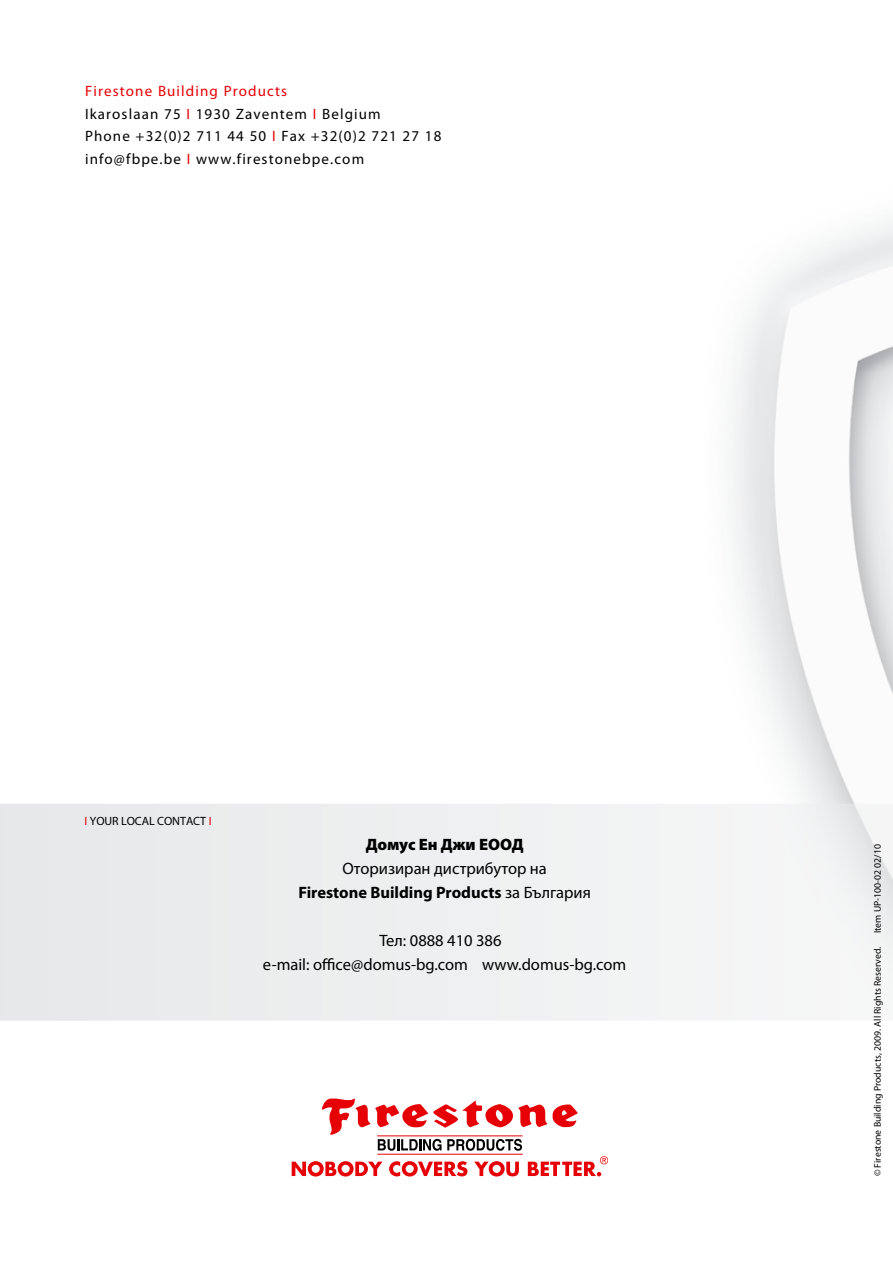
<style>
.page{position:relative;width:893px;height:1263px;background:#fff}
.page>*{position:absolute;margin:0;border:0;box-sizing:border-box;transform-origin:0 0}
.t1{font:16.5px/24px "Myriad Pro";color:#000;text-align:center}
.t2{font:900 16.5px "Myriad Pro";color:#000}
.t3{font:15px/22.5px "Myriad Pro";letter-spacing:.075em;color:#000}
.t4{font:12px "Myriad Pro";letter-spacing:-.005em;color:#000}
.t5{font:9.75px "Myriad Pro";color:#000}
.s1{color:#e60005}
.s2{font-weight:700}
</style>
<div class="page">
<img style="left:574px;top:222px;width:319px;height:955px">
<svg style="left:292px;top:1098px;width:316px;height:78px"></svg>
<div style="left:0;top:804px;width:893px;height:216px;background:#eeeff0"></div>
<p class="t3" style="left:85px;top:80px;width:358px"><span class="s1">Firestone Building Products<br></span>Ikaroslaan 75 <span class="s1">I</span> 1930 Zaventem <span class="s1">I</span> Belgium<br>Phone +32(0)2 711 44 50 <span class="s1">I</span> Fax +32(0)2 721 27 18 info@fbpe.be <span class="s1">I</span> www.firestonebpe.com</p>
<p class="t4" style="left:84px;top:814px;width:129px"><span class="s1">I</span> YOUR LOCAL CONTACT <span class="s1">I</span></p>
<p class="t2" style="left:366px;top:835px;width:159px">Домус Ен Джи ЕООД</p>
<p class="t1" style="left:298px;top:857px;width:294px">Оторизиран дистрибутор на<br><span class="s2">Firestone Building Products</span> за България</p>
<p class="t1" style="left:263px;top:929px;width:365px">Тел: 0888 410 386<br>e-mail: office@domus-bg.com www.domus-bg.com</p>
<p class="t5" style="left:872px;top:933px;width:90px;rotate:-90deg">Item UP-100-02 02/10</p>
<p class="t5" style="left:872px;top:1176px;width:231px;rotate:-90deg">© Firestone Building Products, 2009. All Rights Reserved.</p>
</div>
